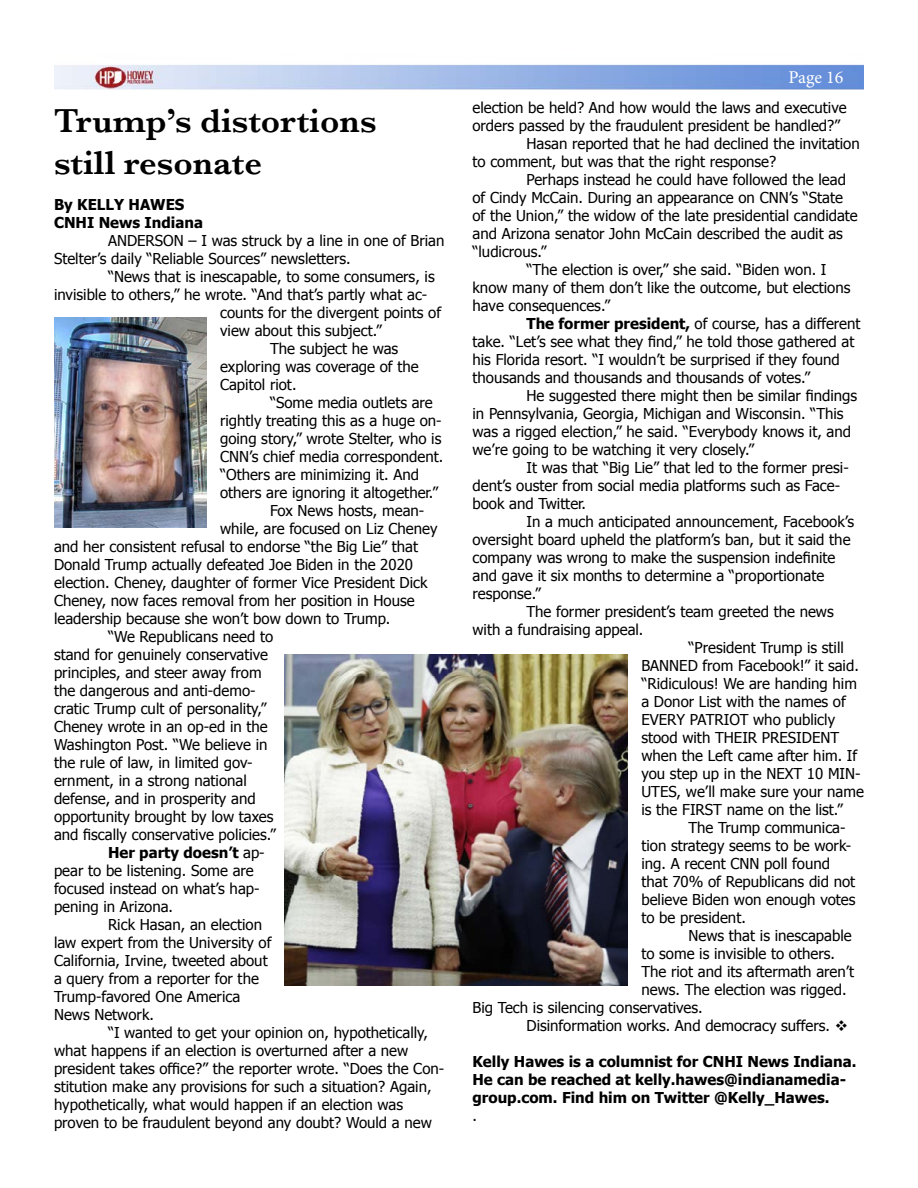
<style>
.page{position:relative;width:918px;height:1188px;background:#fff}
.page>*{position:absolute;margin:0;border:0;box-sizing:border-box;transform-origin:0 0}
.t1{font:600 34.5px/41.4px "Baskerville";color:#000}
.t2{font:18px "Minion Pro";letter-spacing:-.005em;color:#fff}
.t3{font:15px/18px "Tahoma";color:#000}
.t4{font:700 15px/18px "Tahoma";color:#000}
.s1{font-weight:400}
.s2{font-weight:700}
</style>
<div class="page">
<img style="left:54px;top:64px;width:810px;height:26px">
<img style="left:54px;top:318px;width:153px;height:210px">
<img style="left:285px;top:654px;width:343px;height:332px">
<h1 class="t1" style="left:54px;top:100px;width:324px">Trump’s distortions still resonate</h1>
<p class="t4" style="left:54px;top:194px;width:150px">By KELLY HAWES<br>CNHI News Indiana</p>
<p class="t3" style="left:54px;top:231px;width:392px;text-indent:54px">ANDERSON – I was struck by a line in one of Brian<br>Stelter’s daily “Reliable Sources” newsletters.</p>
<p class="t3" style="left:108px;top:267px;width:328px">“News that is inescapable, to some consumers, is</p>
<p class="t3" style="left:54px;top:285px;width:375px">invisible to others,” he wrote. “And that’s partly what ac-</p>
<p class="t3" style="left:220px;top:303px;width:223px">counts for the divergent points of</p>
<p class="t3" style="left:220px;top:321px;width:163px">view about this subject.”</p>
<p class="t3" style="left:270px;top:339px;width:130px">The subject he was</p>
<p class="t3" style="left:220px;top:357px;width:200px">exploring was coverage of the</p>
<p class="t3" style="left:220px;top:375px;width:78px">Capitol riot.</p>
<p class="t3" style="left:270px;top:393px;width:164px">“Some media outlets are</p>
<p class="t3" style="left:220px;top:411px;width:223px">rightly treating this as a huge on-</p>
<p class="t3" style="left:220px;top:429px;width:223px">going story,” wrote Stelter, who is</p>
<p class="t3" style="left:220px;top:447px;width:225px">CNN’s chief media correspondent.</p>
<p class="t3" style="left:220px;top:465px;width:201px">“Others are minimizing it. And</p>
<p class="t3" style="left:220px;top:483px;width:219px">others are ignoring it altogether.”</p>
<p class="t3" style="left:270px;top:501px;width:156px">Fox News hosts, mean-</p>
<p class="t3" style="left:220px;top:519px;width:219px">while, are focused on Liz Cheney</p>
<p class="t3" style="left:54px;top:537px;width:366px">and her consistent refusal to endorse “the Big Lie” that</p>
<p class="t3" style="left:54px;top:555px;width:361px">Donald Trump actually defeated Joe Biden in the 2020</p>
<p class="t3" style="left:54px;top:573px;width:375px">election. Cheney, daughter of former Vice President Dick</p>
<p class="t3" style="left:54px;top:591px;width:362px">Cheney, now faces removal from her position in House</p>
<p class="t3" style="left:54px;top:609px;width:338px">leadership because she won’t bow down to Trump.</p>
<p class="t3" style="left:108px;top:627px;width:167px">“We Republicans need to</p>
<p class="t3" style="left:54px;top:645px;width:216px">stand for genuinely conservative</p>
<p class="t3" style="left:54px;top:663px;width:209px">principles, and steer away from</p>
<p class="t3" style="left:54px;top:681px;width:203px">the dangerous and anti-demo-</p>
<p class="t3" style="left:54px;top:699px;width:214px">cratic Trump cult of personality,”</p>
<p class="t3" style="left:54px;top:717px;width:215px">Cheney wrote in an op-ed in the</p>
<p class="t3" style="left:54px;top:735px;width:215px">Washington Post. “We believe in</p>
<p class="t3" style="left:54px;top:753px;width:200px">the rule of law, in limited gov-</p>
<p class="t3" style="left:54px;top:771px;width:194px">ernment, in a strong national</p>
<p class="t3" style="left:54px;top:789px;width:203px">defense, and in prosperity and</p>
<p class="t3" style="left:54px;top:807px;width:221px">opportunity brought by low taxes</p>
<p class="t3" style="left:54px;top:825px;width:223px">and fiscally conservative policies.”</p>
<p class="t4" style="left:108px;top:842px;width:158px">Her party doesn’t <span class="s1">ap-</span></p>
<p class="t3" style="left:54px;top:861px;width:201px">pear to be listening. Some are</p>
<p class="t3" style="left:54px;top:879px;width:207px">focused instead on what’s hap-</p>
<p class="t3" style="left:54px;top:897px;width:121px">pening in Arizona.</p>
<p class="t3" style="left:108px;top:915px;width:156px">Rick Hasan, an election</p>
<p class="t3" style="left:54px;top:933px;width:219px">law expert from the University of</p>
<p class="t3" style="left:54px;top:951px;width:215px">California, Irvine, tweeted about</p>
<p class="t3" style="left:54px;top:969px;width:206px">a query from a reporter for the</p>
<p class="t3" style="left:54px;top:987px;width:188px">Trump-favored One America</p>
<p class="t3" style="left:54px;top:1005px;width:102px">News Network.</p>
<p class="t3" style="left:108px;top:1023px;width:321px">“I wanted to get your opinion on, hypothetically,</p>
<p class="t3" style="left:54px;top:1041px;width:356px">what happens if an election is overturned after a new</p>
<p class="t3" style="left:54px;top:1059px;width:392px">president takes office?” the reporter wrote. “Does the Con-</p>
<p class="t3" style="left:54px;top:1077px;width:379px">stitution make any provisions for such a situation? Again,</p>
<p class="t3" style="left:54px;top:1095px;width:351px">hypothetically, what would happen if an election was</p>
<p class="t3" style="left:54px;top:1113px;width:379px">proven to be fraudulent beyond any doubt? Would a new</p>
<p class="t2" style="left:789px;top:65px;width:56px">Page 16</p>
<p class="t3" style="left:473px;top:98px;width:376px">election be held? And how would the laws and executive</p>
<p class="t3" style="left:473px;top:116px;width:369px">orders passed by the fraudulent president be handled?”</p>
<p class="t3" style="left:527px;top:134px;width:335px">Hasan reported that he had declined the invitation</p>
<p class="t3" style="left:473px;top:152px;width:305px">to comment, but was that the right response?</p>
<p class="t3" style="left:527px;top:170px;width:321px">Perhaps instead he could have followed the lead</p>
<p class="t3" style="left:473px;top:188px;width:372px">of Cindy McCain. During an appearance on CNN’s “State</p>
<p class="t3" style="left:473px;top:206px;width:387px">of the Union,” the widow of the late presidential candidate</p>
<p class="t3" style="left:473px;top:224px;width:372px">and Arizona senator John McCain described the audit as</p>
<p class="t3" style="left:473px;top:242px;width:76px">“ludicrous.”</p>
<p class="t3" style="left:527px;top:260px;width:302px">“The election is over,” she said. “Biden won. I</p>
<p class="t3" style="left:473px;top:278px;width:380px">know many of them don’t like the outcome, but elections</p>
<p class="t3" style="left:473px;top:296px;width:139px">have consequences.”</p>
<p class="t3" style="left:527px;top:314px;width:336px"><span class="s2">The former president,</span> of course, has a different</p>
<p class="t3" style="left:473px;top:332px;width:383px">take. “Let’s see what they find,” he told those gathered at</p>
<p class="t3" style="left:473px;top:350px;width:369px">his Florida resort. “I wouldn’t be surprised if they found</p>
<p class="t3" style="left:473px;top:368px;width:339px">thousands and thousands and thousands of votes.”</p>
<p class="t3" style="left:527px;top:386px;width:332px">He suggested there might then be similar findings</p>
<p class="t3" style="left:473px;top:404px;width:373px">in Pennsylvania, Georgia, Michigan and Wisconsin. “This</p>
<p class="t3" style="left:473px;top:422px;width:380px">was a rigged election,” he said. “Everybody knows it, and</p>
<p class="t3" style="left:473px;top:440px;width:283px">we’re going to be watching it very closely.”</p>
<p class="t3" style="left:527px;top:458px;width:324px">It was that “Big Lie” that led to the former presi-</p>
<p class="t3" style="left:473px;top:476px;width:369px">dent’s ouster from social media platforms such as Face-</p>
<p class="t3" style="left:473px;top:494px;width:115px">book and Twitter.</p>
<p class="t3" style="left:527px;top:512px;width:329px">In a much anticipated announcement, Facebook’s</p>
<p class="t3" style="left:473px;top:530px;width:380px">oversight board upheld the platform’s ban, but it said the</p>
<p class="t3" style="left:473px;top:548px;width:364px">company was wrong to make the suspension indefinite</p>
<p class="t3" style="left:473px;top:566px;width:353px">and gave it six months to determine a “proportionate</p>
<p class="t3" style="left:473px;top:584px;width:70px">response.”</p>
<p class="t3" style="left:527px;top:602px;width:309px">The former president’s team greeted the news</p>
<p class="t3" style="left:473px;top:620px;width:173px">with a fundraising appeal.</p>
<p class="t3" style="left:689px;top:638px;width:157px">“President Trump is still</p>
<p class="t3" style="left:641px;top:656px;width:219px">BANNED from Facebook!” it said.</p>
<p class="t3" style="left:641px;top:674px;width:217px">“Ridiculous! We are handing him</p>
<p class="t3" style="left:641px;top:692px;width:206px">a Donor List with the names of</p>
<p class="t3" style="left:641px;top:710px;width:195px">EVERY PATRIOT who publicly</p>
<p class="t3" style="left:641px;top:728px;width:199px">stood with THEIR PRESIDENT</p>
<p class="t3" style="left:641px;top:746px;width:217px">when the Left came after him. If</p>
<p class="t3" style="left:641px;top:764px;width:221px">you step up in the NEXT 10 MIN-</p>
<p class="t3" style="left:641px;top:782px;width:224px">UTES, we’ll make sure your name</p>
<p class="t3" style="left:641px;top:800px;width:203px">is the FIRST name on the list.”</p>
<p class="t3" style="left:689px;top:818px;width:159px">The Trump communica-</p>
<p class="t3" style="left:641px;top:836px;width:211px">tion strategy seems to be work-</p>
<p class="t3" style="left:641px;top:854px;width:190px">ing. A recent CNN poll found</p>
<p class="t3" style="left:641px;top:872px;width:215px">that 70% of Republicans did not</p>
<p class="t3" style="left:641px;top:890px;width:215px">believe Biden won enough votes</p>
<p class="t3" style="left:641px;top:908px;width:106px">to be president.</p>
<p class="t3" style="left:689px;top:926px;width:165px">News that is inescapable</p>
<p class="t3" style="left:641px;top:944px;width:195px">to some is invisible to others.</p>
<p class="t3" style="left:641px;top:962px;width:214px">The riot and its aftermath aren’t</p>
<p class="t3" style="left:641px;top:980px;width:207px">news. The election was rigged.</p>
<p class="t3" style="left:473px;top:998px;width:232px">Big Tech is silencing conservatives.</p>
<p class="t3" style="left:527px;top:1016px;width:323px">Disinformation works. And democracy suffers. ❖</p>
<p class="t4" style="left:473px;top:1052px;width:385px">Kelly Hawes is a columnist for CNHI News Indiana.<br>He can be reached at kelly.hawes@indianamedia&shy;group.com. Find him on Twitter @Kelly_Hawes.</p>
<p class="t3" style="left:473px;top:1106px;width:6px">.</p>
</div>
